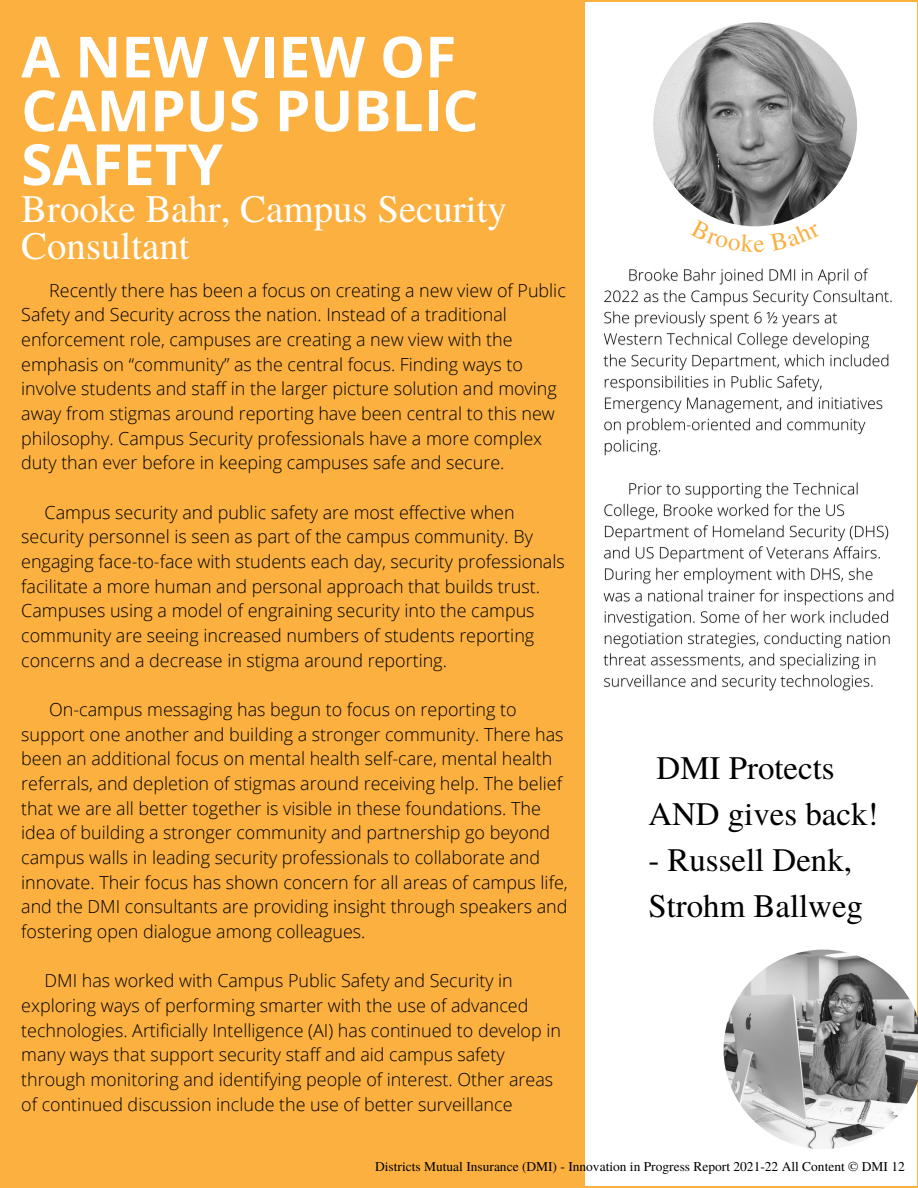
<style>
.page{position:relative;width:918px;height:1188px;background:#fbb040}
.page>*{position:absolute;margin:0;border:0;box-sizing:border-box;transform-origin:0 0}
.t1{font:700 56.85px/53.8px "Open Sans";color:#fff}
.t2{font:38.85px/37px "Te X Gyre Termes";color:#fff}
.t3{font:32.85px/45.9px "Te X Gyre Termes";color:#000}
.t4{font:300 18px/24.6px "Open Sans";color:#000}
.t5{font:13.5px "Te X Gyre Termes";color:#000}
</style>
<div class="page">
<div style="left:585px;top:2px;width:332px;height:1183px;background:#fff"></div>
<img style="left:603px;top:268px;width:291px;height:423px">
<img style="left:653px;top:22px;width:204px;height:204px;border-radius:50%">
<img style="left:724px;top:950px;width:194px;height:199px">
<svg style="left:717px;top:219px;width:76px;height:8px"></svg>
<h1 class="t1" style="left:21px;top:28px;width:459px">A NEW VIEW OF<br>CAMPUS PUBLIC<br>SAFETY</h1>
<h2 class="t2" style="left:21px;top:189px;width:487px">Brooke Bahr, Campus Security<br>Consultant</h2>
<p class="t4" style="left:21px;top:277px;width:546px;text-indent:28px">Recently there has been a focus on creating a new view of Public Safety and Security across the nation. Instead of a traditional enforcement role, campuses are creating a new view with the emphasis on “community” as the central focus. Finding ways to involve students and staff in the larger picture solution and moving away from stigmas around reporting have been central to this new philosophy. Campus Security professionals have a more complex duty than ever before in keeping campuses safe and secure.</p>
<p class="t4" style="left:21px;top:499px;width:545px;text-indent:23px">Campus security and public safety are most effective when security personnel is seen as part of the campus community. By engaging face-to-face with students each day, security professionals facilitate a more human and personal approach that builds trust.<br>Campuses using a model of engraining security into the campus community are seeing increased numbers of students reporting concerns and a decrease in stigma around reporting.</p>
<p class="t4" style="left:21px;top:697px;width:548px;text-indent:28px">On-campus messaging has begun to focus on reporting to support one another and building a stronger community. There has been an additional focus on mental health self-care, mental health referrals, and depletion of stigmas around receiving help. The belief that we are all better together is visible in these foundations. The idea of building a stronger community and partnership go beyond campus walls in leading security professionals to collaborate and innovate. Their focus has shown concern for all areas of campus life, and the DMI consultants are providing insight through speakers and fostering open dialogue among colleagues.</p>
<p class="t4" style="left:21px;top:968px;width:541px;text-indent:23px">DMI has worked with Campus Public Safety and Security in exploring ways of performing smarter with the use of advanced technologies. Artificially Intelligence (AI) has continued to develop in many ways that support security staff and aid campus safety through monitoring and identifying people of interest. Other areas of continued discussion include the use of better surveillance</p>
<h3 class="t3" style="left:648px;top:744px;width:232px">DMI Protects<br>AND gives back!</h3>
<h3 class="t3" style="left:648px;top:836px;width:216px">- Russell Denk,<br>Strohm Ballweg</h3>
<p class="t5" style="left:375px;top:1157px;width:531px">Districts Mutual Insurance (DMI) - Innovation in Progress Report 2021-22 All Content © DMI 12</p>
</div>
